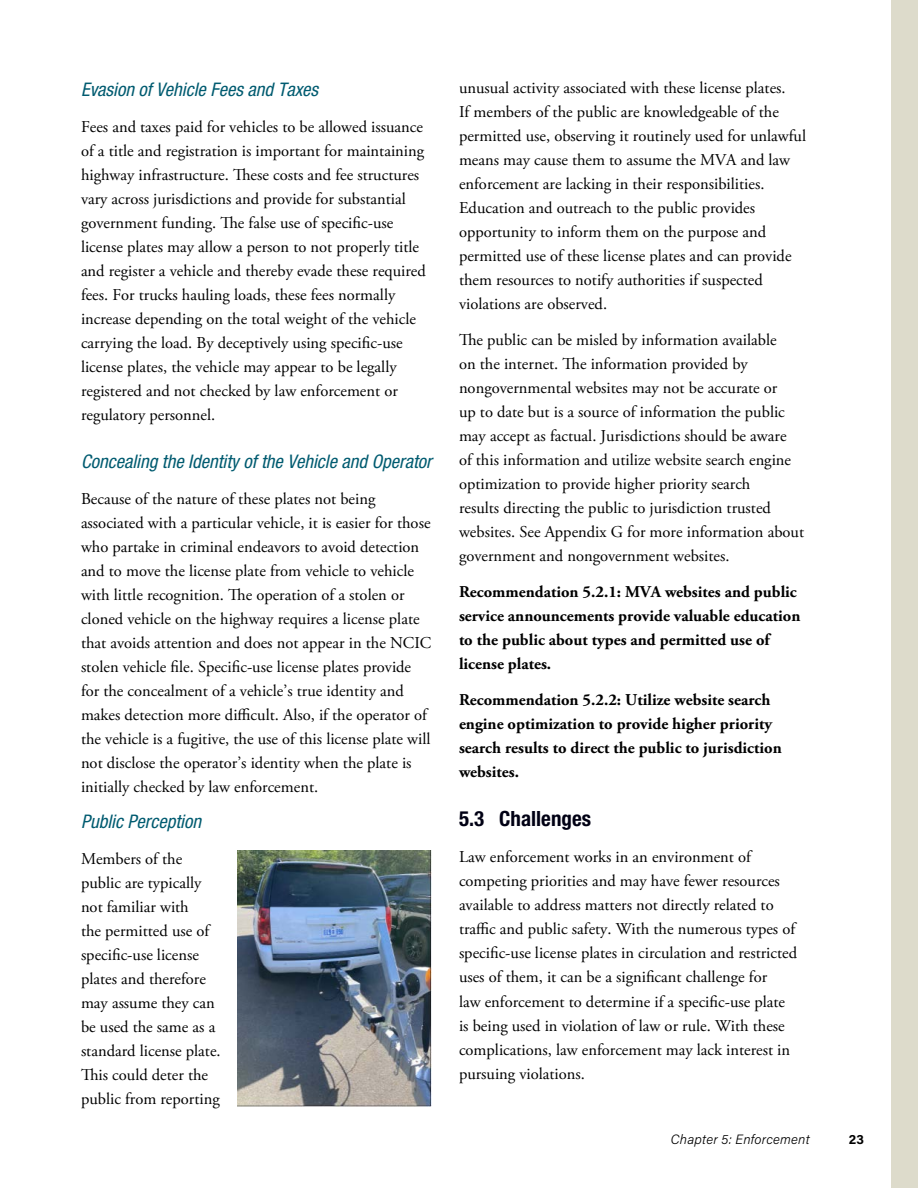
<style>
.page{position:relative;width:918px;height:1188px;background:#fff}
.page>*{position:absolute;margin:0;border:0;box-sizing:border-box;transform-origin:0 0}
.t1{font:700 condensed 21px "Helvetica Neue";color:#000014}
.t2{font:italic condensed 18.75px "Helvetica Neue";color:#005b70}
.t3{font:16.5px/24px "Adobe Garamond Pro";color:#000}
.t4{font:700 16.5px/24px "Adobe Garamond Pro";color:#000}
.t5{font:italic 300 13.5px "Acumin Pro";letter-spacing:.015em;color:#000}
.t6{font:700 13.5px "Acumin Pro";color:#000}
</style>
<div class="page">
<div style="left:891px;top:0;width:27px;height:1188px;background:#dddbcb"></div>
<img style="left:238px;top:850px;width:194px;height:257px">
<p class="t2" style="left:81px;top:78px;width:239px">Evasion of Vehicle Fees and Taxes</p>
<p class="t3" style="left:81px;top:115px;width:346px">Fees and taxes paid for vehicles to be allowed issuance of a title and registration is important for maintaining highway infrastructure. These costs and fee structures vary across jurisdictions and provide for substantial government funding. The false use of specific-use license plates may allow a person to not properly title and register a vehicle and thereby evade these required fees. For trucks hauling loads, these fees normally increase depending on the total weight of the vehicle carrying the load. By deceptively using specific-use license plates, the vehicle may appear to be legally registered and not checked by law enforcement or regulatory personnel.</p>
<p class="t2" style="left:81px;top:450px;width:352px">Concealing the Identity of the Vehicle and Operator</p>
<p class="t3" style="left:81px;top:487px;width:352px">Because of the nature of these plates not being associated with a particular vehicle, it is easier for those who partake in criminal endeavors to avoid detection and to move the license plate from vehicle to vehicle with little recognition. The operation of a stolen or cloned vehicle on the highway requires a license plate that avoids attention and does not appear in the NCIC stolen vehicle file. Specific-use license plates provide for the concealment of a vehicle’s true identity and makes detection more difficult. Also, if the operator of the vehicle is a fugitive, the use of this license plate will not disclose the operator’s identity when the plate is initially checked by law enforcement.</p>
<p class="t2" style="left:81px;top:810px;width:122px">Public Perception</p>
<p class="t3" style="left:81px;top:847px;width:140px">Members of the public are typically not familiar with<br>the permitted use of specific-use license plates and therefore may assume they can be used the same as a standard license plate.<br>This could deter the public from reporting</p>
<p class="t3" style="left:459px;top:76px;width:349px">unusual activity associated with these license plates.<br>If members of the public are knowledgeable of the permitted use, observing it routinely used for unlawful means may cause them to assume the MVA and law enforcement are lacking in their responsibilities.<br>Education and outreach to the public provides opportunity to inform them on the purpose and permitted use of these license plates and can provide them resources to notify authorities if suspected violations are observed.</p>
<p class="t3" style="left:459px;top:328px;width:347px">The public can be misled by information available<br>on the internet. The information provided by nongovernmental websites may not be accurate or<br>up to date but is a source of information the public may accept as factual. Jurisdictions should be aware<br>of this information and utilize website search engine optimization to provide higher priority search<br>results directing the public to jurisdiction trusted websites. See Appendix G for more information about government and nongovernment websites.</p>
<p class="t4" style="left:459px;top:580px;width:343px">Recommendation 5.2.1: MVA websites and public service announcements provide valuable education to the public about types and permitted use of license plates.</p>
<p class="t4" style="left:459px;top:688px;width:324px">Recommendation 5.2.2: Utilize website search engine optimization to provide higher priority search results to direct the public to jurisdiction websites.</p>
<p class="t1" style="left:459px;top:806px;width:134px">5.3 Challenges</p>
<p class="t3" style="left:459px;top:846px;width:340px">Law enforcement works in an environment of competing priorities and may have fewer resources available to address matters not directly related to traffic and public safety. With the numerous types of specific-use license plates in circulation and restricted uses of them, it can be a significant challenge for<br>law enforcement to determine if a specific-use plate is being used in violation of law or rule. With these complications, law enforcement may lack interest in pursuing violations.</p>
<p class="t5" style="left:671px;top:1130px;width:140px">Chapter 5: Enforcement</p>
<p class="t6" style="left:849px;top:1130px;width:17px">23</p>
</div>
